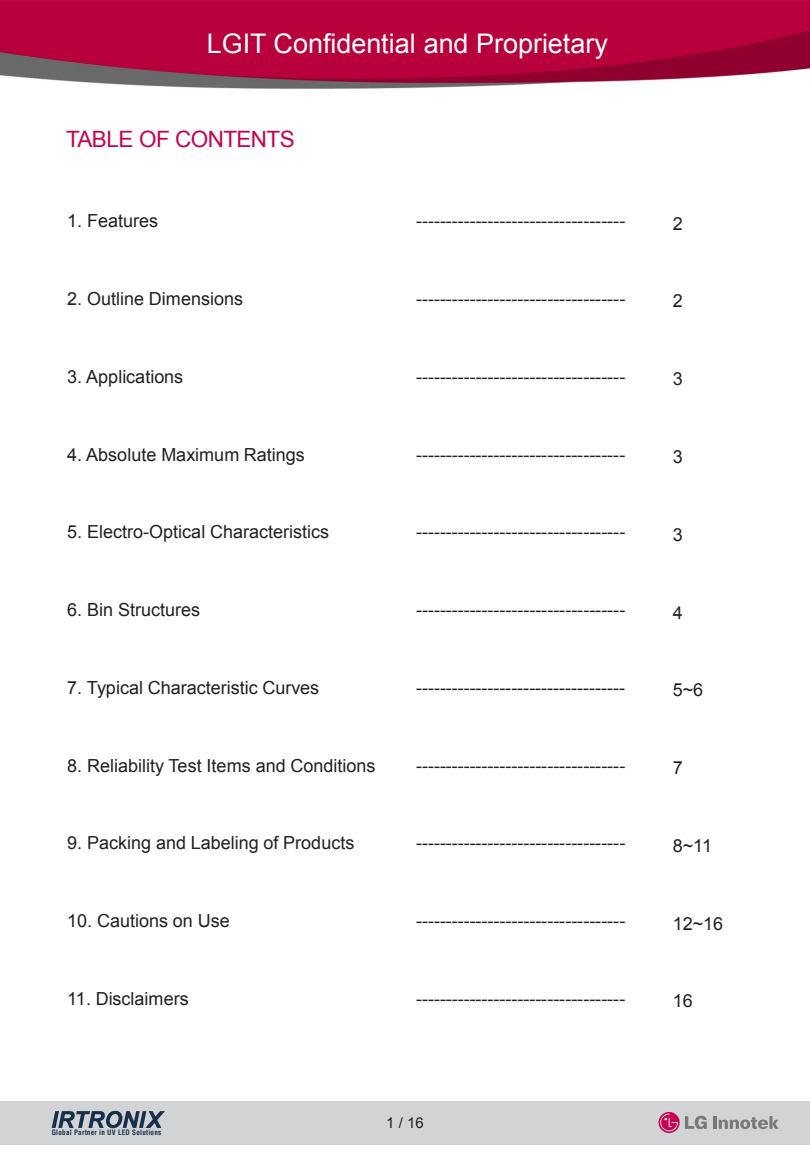
<style>
.page{position:relative;width:810px;height:1170px;background:#fff}
.page>*{position:absolute;margin:0;border:0;box-sizing:border-box;transform-origin:0 0}
.t1{font:27px "Arial";color:#fff}
.t2{font:22.5px "Arial";letter-spacing:-.025em;color:#c40252}
.t3{font:18px "Arial";color:#231f20}
.t4{font:15px "Arial";color:#231f20}
.t5{font:700 condensed 7.2px "Helvetica LT Std";letter-spacing:.04em;color:#162f4a}
</style>
<div class="page">
<img style="left:0;top:0;width:810px;height:89px">
<div style="left:0;top:1101px;width:810px;height:43px;background:#d2d3d4"></div>
<svg style="left:52px;top:1111px;width:113px;height:17px"></svg>
<svg style="left:659px;top:1112px;width:21px;height:21px"></svg>
<svg style="left:660px;top:1114px;width:18px;height:17px"></svg>
<hr style="left:713px;top:1116px;width:4px;height:13px;background:#77787b">
<svg style="left:719px;top:1116px;width:60px;height:13px"></svg>
<svg style="left:685px;top:1116px;width:22px;height:13px"></svg>
<h1 class="t1" style="left:207px;top:25px;width:403px">LGIT Confidential and Proprietary</h1>
<p class="t2" style="left:66px;top:124px;width:230px">TABLE OF CONTENTS</p>
<p class="t3" style="left:67px;top:209px;width:93px">1. Features</p>
<p class="t3" style="left:416px;top:209px;width:211px">-----------------------------------</p>
<p class="t3" style="left:673px;top:212px;width:12px">2</p>
<p class="t3" style="left:67px;top:287px;width:177px">2. Outline Dimensions</p>
<p class="t3" style="left:416px;top:287px;width:211px">-----------------------------------</p>
<p class="t3" style="left:673px;top:289px;width:12px">2</p>
<p class="t3" style="left:67px;top:365px;width:118px">3. Applications</p>
<p class="t3" style="left:416px;top:365px;width:211px">-----------------------------------</p>
<p class="t3" style="left:673px;top:367px;width:12px">3</p>
<p class="t3" style="left:67px;top:442px;width:239px">4. Absolute Maximum Ratings</p>
<p class="t3" style="left:416px;top:442px;width:211px">-----------------------------------</p>
<p class="t3" style="left:673px;top:445px;width:12px">3</p>
<p class="t3" style="left:67px;top:520px;width:263px">5. Electro-Optical Characteristics</p>
<p class="t3" style="left:416px;top:520px;width:211px">-----------------------------------</p>
<p class="t3" style="left:673px;top:523px;width:12px">3</p>
<p class="t3" style="left:67px;top:598px;width:135px">6. Bin Structures</p>
<p class="t3" style="left:416px;top:598px;width:211px">-----------------------------------</p>
<p class="t3" style="left:673px;top:600px;width:12px">4</p>
<p class="t3" style="left:67px;top:676px;width:254px">7. Typical Characteristic Curves</p>
<p class="t3" style="left:416px;top:676px;width:210px">-----------------------------------</p>
<p class="t3" style="left:673px;top:678px;width:32px">5~6</p>
<p class="t3" style="left:67px;top:754px;width:310px">8. Reliability Test Items and Conditions</p>
<p class="t3" style="left:416px;top:754px;width:211px">-----------------------------------</p>
<p class="t3" style="left:673px;top:756px;width:12px">7</p>
<p class="t3" style="left:67px;top:831px;width:289px">9. Packing and Labeling of Products</p>
<p class="t3" style="left:416px;top:831px;width:211px">-----------------------------------</p>
<p class="t3" style="left:673px;top:834px;width:41px">8~11</p>
<p class="t3" style="left:67px;top:909px;width:164px">10. Cautions on Use</p>
<p class="t3" style="left:416px;top:909px;width:211px">-----------------------------------</p>
<p class="t3" style="left:673px;top:912px;width:52px">12~16</p>
<p class="t3" style="left:67px;top:987px;width:123px">11. Disclaimers</p>
<p class="t3" style="left:416px;top:987px;width:211px">-----------------------------------</p>
<p class="t3" style="left:673px;top:989px;width:22px">16</p>
<p class="t5" style="left:52px;top:1128px;width:111px">Global Partner in UV LED Solutions</p>
<p class="t4" style="left:386px;top:1113px;width:39px">1 / 16</p>
</div>
